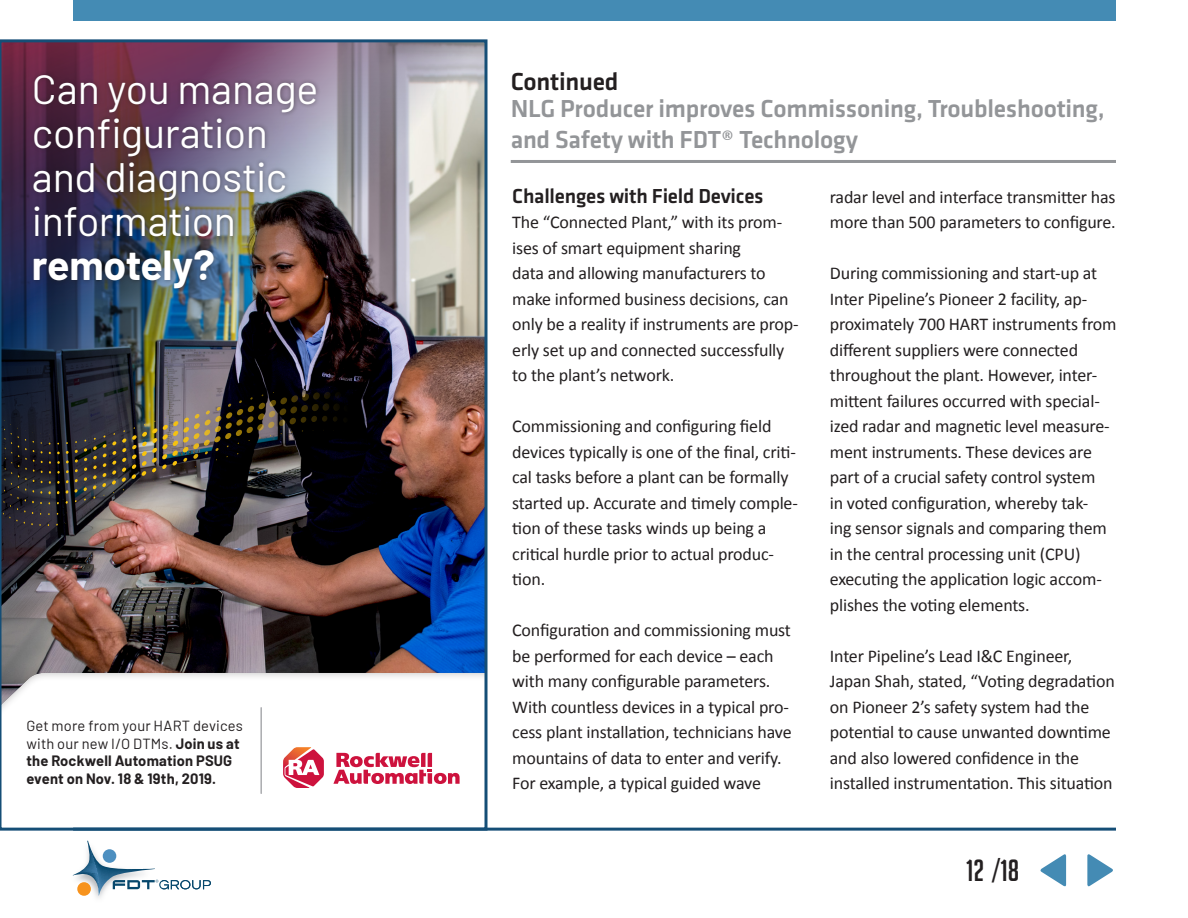
<style>
.page{position:relative;width:1188px;height:918px;background:#fff}
.page>*{position:absolute;margin:0;border:0;box-sizing:border-box;transform-origin:0 0}
.t1{font:41.1px/44px "Barlow";letter-spacing:-.01em;color:#fff}
.t2{font:30px "Big Noodle Titling";color:#231f20}
.feature_jumphead{font:500 25.5px/30.6px "Klavika";letter-spacing:-.01em;color:#939598}
.t3{font:500 25.5px "Klavika";letter-spacing:-.01em;color:#231f20}
.body{font:500 21px "Klavika";letter-spacing:-.01em;color:#231f20}
.body-2{font:18px/25.5px "Calibri";letter-spacing:-.01em;color:#231f20}
.t4{font:700 14.7px/17.5px "Barlow";letter-spacing:.01em;color:#231f20}
.s1{font-weight:700}
.s2{font-weight:400}
.s3{font-family:"Calibri";font-weight:400}
</style>
<div class="page">
<div style="left:73px;top:0;width:1043px;height:21px;background:#448bb4"></div>
<hr style="left:73px;top:828px;width:1043px;height:3px;background:#154e76">
<hr style="left:511px;top:160px;width:605px;height:3px;background:#939598">
<svg style="left:73px;top:841px;width:138px;height:54px"></svg>
<svg style="left:1040px;top:854px;width:27px;height:33px"></svg>
<svg style="left:1087px;top:854px;width:26px;height:33px"></svg>
<img style="left:0;top:39px;width:488px;height:792px">
<p class="t1" style="left:32px;top:64px;width:288px">Can you manage configuration and diagnostic information <span class="s1">remotely?</span></p>
<p class="t4" style="left:26px;top:716px;width:218px"><span class="s2">Get more from your HART devices with our new I/O DTMs.</span> Join us at the Rockwell Automation PSUG event on Nov. 18 &amp; 19th, 2019.</p>
<p class="t3" style="left:511px;top:68px;width:109px">Continued</p>
<p class="feature_jumphead" style="left:511px;top:94px;width:596px">NLG Producer improves Commissoning, Troubleshooting, and Safety with FDT<span class="s3">®</span> Technology</p>
<p class="body" style="left:512px;top:184px;width:253px">Challenges with Field Devices</p>
<p class="body-2" style="left:512px;top:209px;width:272px">The “Connected Plant,” with its prom&shy;ises of smart equipment sharing</p>
<p class="body-2" style="left:512px;top:260px;width:255px">data and allowing manufacturers to</p>
<p class="body-2" style="left:512px;top:286px;width:288px">make informed business decisions, can only be a reality if instruments are prop&shy;erly set up and connected successfully to the plant’s network.</p>
<p class="body-2" style="left:512px;top:413px;width:287px">Commissioning and configuring field devices typically is one of the final, criti&shy;cal tasks before a plant can be formally started up. Accurate and timely comple&shy;tion of these tasks winds up being a critical hurdle prior to actual produc&shy;tion.</p>
<p class="body-2" style="left:512px;top:617px;width:281px">Configuration and commissioning must be performed for each device – each with many configurable parameters.<br>With countless devices in a typical pro&shy;cess plant installation, technicians have mountains of data to enter and verify.<br>For example, a typical guided wave</p>
<p class="body-2" style="left:830px;top:184px;width:287px">radar level and interface transmitter has more than 500 parameters to configure.</p>
<p class="body-2" style="left:830px;top:260px;width:288px">During commissioning and start-up at Inter Pipeline’s Pioneer 2 facility, ap&shy;proximately 700 HART instruments from different suppliers were connected throughout the plant. However, inter&shy;mittent failures occurred with special&shy;ized radar and magnetic level measure&shy;ment instruments. These devices are part of a crucial safety control system<br>in voted configuration, whereby tak-<br>ing sensor signals and comparing them in the central processing unit (CPU) executing the application logic accom&shy;plishes the voting elements.</p>
<p class="body-2" style="left:830px;top:643px;width:287px">Inter Pipeline’s Lead I&amp;C Engineer, Japan Shah, stated, “Voting degradation on Pioneer 2’s safety system had the potential to cause unwanted downtime and also lowered confidence in the installed instrumentation. This situation</p>
<h2 class="t2" style="left:966px;top:854px;width:54px">12 /18</h2>
</div>
